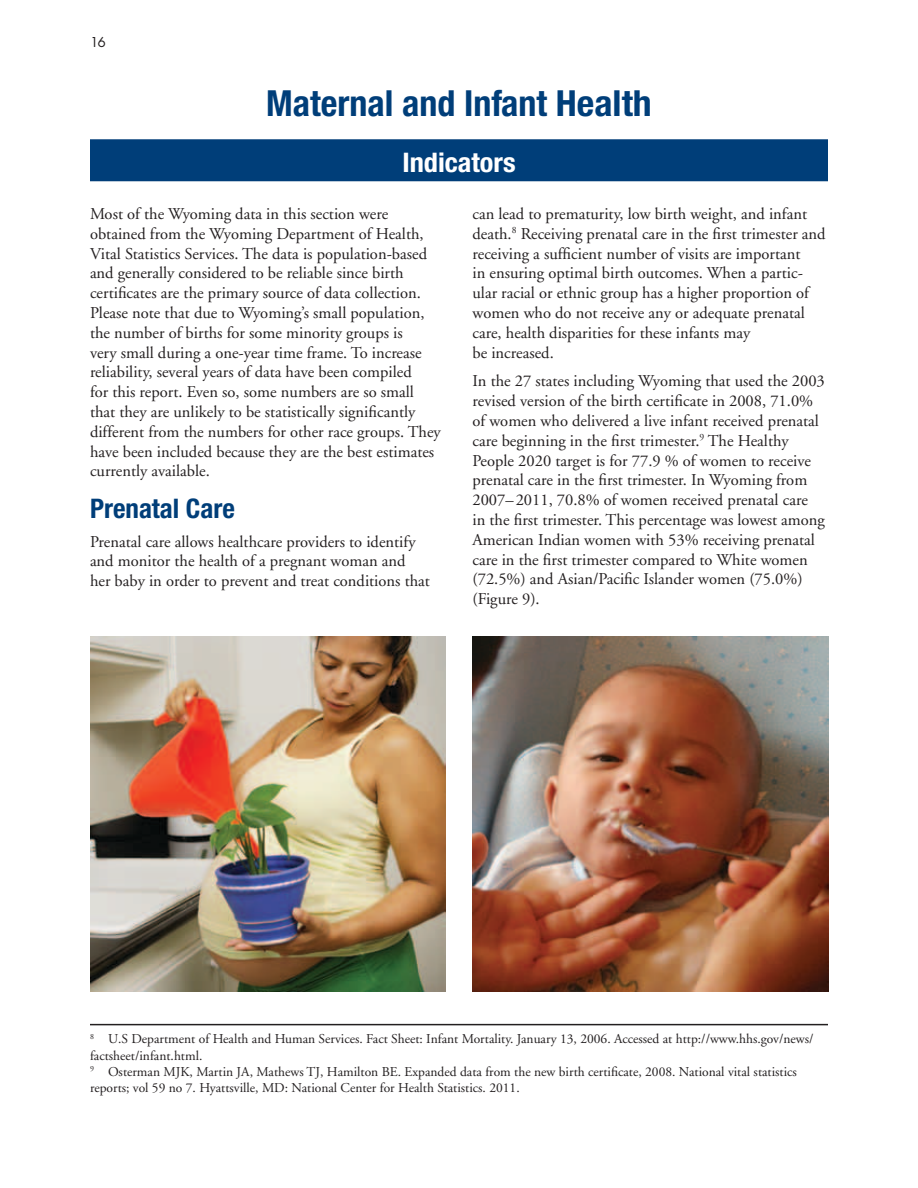
<style>
.page{position:relative;width:918px;height:1188px;background:#fff}
.page>*{position:absolute;margin:0;border:0;box-sizing:border-box;transform-origin:0 0}
.t1{font:700 condensed 36px "Helvetica Neue LT Std";color:#003e79}
.t2{font:700 condensed 27px "Helvetica Neue LT Std";color:#003e79}
.t3{font:700 condensed 27px "Helvetica Neue LT Std";color:#fff;scale:1.05 1}
.t4{font:16.5px/19.8px "Adobe Garamond";color:#231f20}
.t5{font:15px "Futura EF";color:#231f20}
.t6{font:13.5px/16.2px "Adobe Garamond";color:#231f20}
</style>
<div class="page">
<div style="left:90px;top:139px;width:738px;height:42px;background:#003e79"></div>
<hr style="left:90px;top:1024px;width:738px;height:1px;background:#231f20">
<img style="left:90px;top:636px;width:356px;height:356px">
<img style="left:472px;top:636px;width:356px;height:356px">
<p class="t5" style="left:90px;top:34px;width:17px">16</p>
<p class="t1" style="left:266px;top:81px;width:387px">Maternal and Infant Health</p>
<p class="t3" style="left:402px;top:146px;width:109px">Indicators</p>
<p class="t4" style="left:90px;top:204px;width:352px">Most of the Wyoming data in this section were obtained from the Wyoming Department of Health, Vital Statistics Services. The data is population-based and generally considered to be reliable since birth certificates are the primary source of data collection.<br>Please note that due to Wyoming’s small population, the number of births for some minority groups is<br>very small during a one-year time frame. To increase reliability, several years of data have been compiled<br>for this report. Even so, some numbers are so small that they are unlikely to be statistically significantly different from the numbers for other race groups. They have been included because they are the best estimates currently available.</p>
<p class="t2" style="left:90px;top:492px;width:146px">Prenatal Care</p>
<p class="t4" style="left:90px;top:532px;width:341px">Prenatal care allows healthcare providers to identify and monitor the health of a pregnant woman and her baby in order to prevent and treat conditions that</p>
<p class="t4" style="left:473px;top:204px;width:355px">can lead to prematurity, low birth weight, and infant death.<sup>8</sup> Receiving prenatal care in the first trimester and receiving a sufficient number of visits are important<br>in ensuring optimal birth outcomes. When a partic&shy;ular racial or ethnic group has a higher proportion of women who do not receive any or adequate prenatal care, health disparities for these infants may<br>be increased.</p>
<p class="t4" style="left:472px;top:372px;width:354px">In the 27 states including Wyoming that used the 2003 revised version of the birth certificate in 2008, 71.0% of women who delivered a live infant received prenatal care beginning in the first trimester.<sup>9</sup> The Healthy People 2020 target is for 77.9 % of women to receive prenatal care in the first trimester. In Wyoming from 2007–2011, 70.8% of women received prenatal care in the first trimester. This percentage was lowest among American Indian women with 53% receiving prenatal care in the first trimester compared to White women (72.5%) and Asian/Pacific Islander women (75.0%) (Figure 9).</p>
<p class="t6" style="left:90px;top:1031px;width:725px"><sup>8</sup> U.S Department of Health and Human Services. Fact Sheet: Infant Mortality. January 13, 2006. Accessed at http://www.hhs.gov/news/ factsheet/infant.html.<br><sup>9</sup> Osterman MJK, Martin JA, Mathews TJ, Hamilton BE. Expanded data from the new birth certificate, 2008. National vital statistics reports; vol 59 no 7. Hyattsville, MD: National Center for Health Statistics. 2011.</p>
</div>
